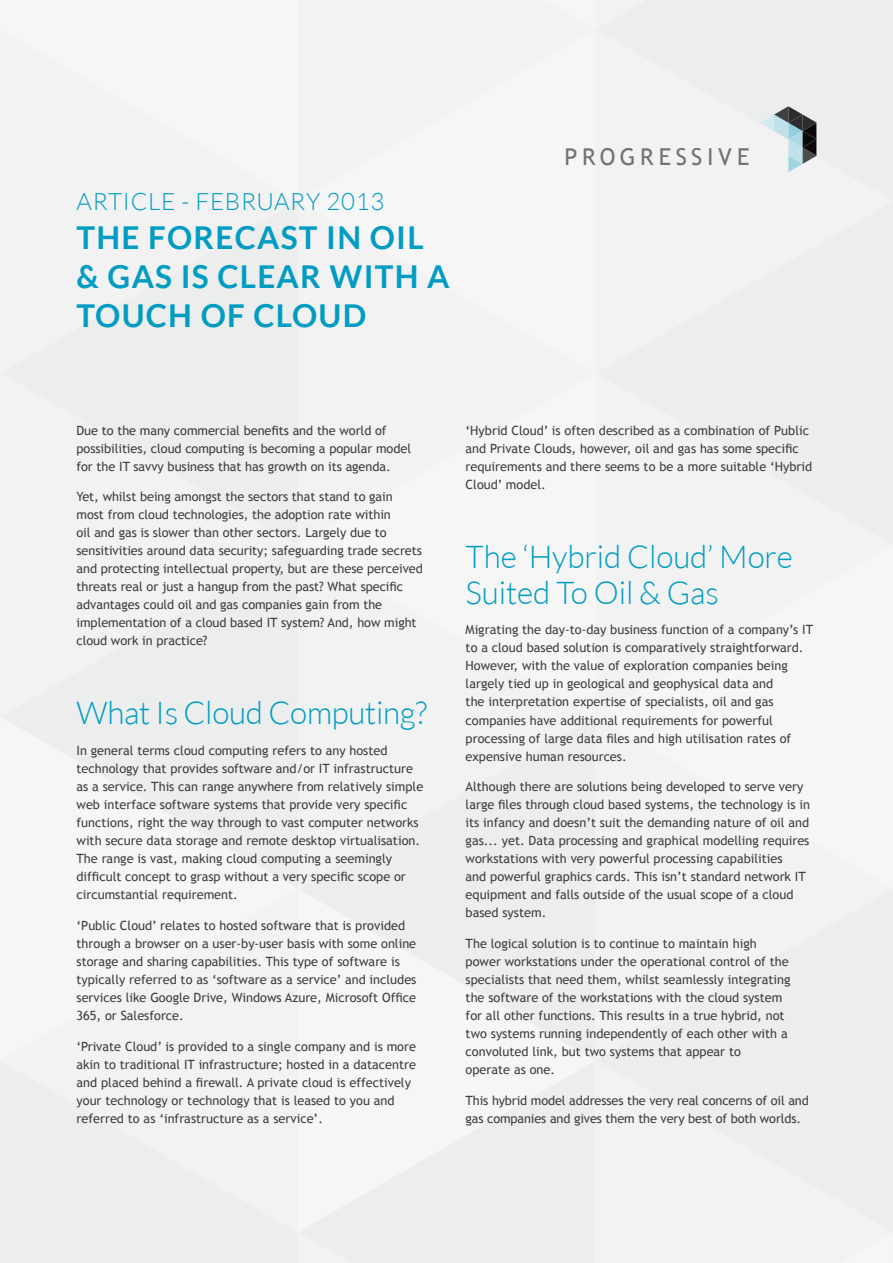
<style>
.page{position:relative;width:893px;height:1263px;background:#fff}
.page>*{position:absolute;margin:0;border:0;box-sizing:border-box;transform-origin:0 0}
.t1{font:300 31.5px/36px "Lato";letter-spacing:-.005em;color:#009cc2}
.t2{font:700 31.5px/39px "Lato";letter-spacing:.04em;color:#009cc2}
.t3{font:300 24px "Lato";letter-spacing:.03em;color:#009cc2}
.t4{font:23.25px "Trebuchet MS";letter-spacing:.2em;color:#717274}
.t5{font:12.75px/18px "Trebuchet MS";color:#3e3d40}
</style>
<div class="page">
<div style="left:373px;top:1232px;width:222px;height:31px;background:#eceded"></div>
<div style="left:298px;top:1232px;width:75px;height:31px;background:#eceded"></div>
<div style="left:595px;top:1060px;width:298px;height:203px;background:#f2f2f3"></div>
<div style="left:595px;top:717px;width:298px;height:343px;background:#f2f2f3"></div>
<div style="left:595px;top:373px;width:298px;height:344px;background:#f2f2f3"></div>
<div style="left:668px;top:0;width:225px;height:29px;background:#eceded"></div>
<div style="left:298px;top:545px;width:297px;height:344px;background:#f2f2f3"></div>
<div style="left:298px;top:201px;width:297px;height:344px;background:#f4f4f5"></div>
<div style="left:595px;top:29px;width:298px;height:344px;background:#f2f2f3"></div>
<div style="left:73px;top:373px;width:225px;height:344px;background:#eceded"></div>
<div style="left:73px;top:29px;width:225px;height:344px;background:#f2f2f3"></div>
<div style="left:595px;top:0;width:73px;height:29px;background:#eceded"></div>
<div style="left:298px;top:0;width:297px;height:201px;background:#f2f2f3"></div>
<div style="left:299px;top:889px;width:296px;height:343px;background:#f2f2f3"></div>
<div style="left:73px;top:1060px;width:225px;height:203px;background:#f2f2f3"></div>
<div style="left:73px;top:717px;width:225px;height:343px;background:#f2f2f3"></div>
<div style="left:0;top:29px;width:73px;height:1234px;background:#f2f2f3"></div>
<svg style="left:760px;top:106px;width:56px;height:66px"></svg>
<h2 class="t3" style="left:77px;top:188px;width:309px">ARTICLE - FEBRUARY 2013</h2>
<h1 class="t2" style="left:77px;top:217px;width:375px">THE FORECAST IN OIL &amp; GAS IS CLEAR WITH A<br>TOUCH OF CLOUD</h1>
<h3 class="t4" style="left:564px;top:143px;width:186px">PROGRESSIVE</h3>
<p class="t5" style="left:77px;top:421px;width:336px">Due to the many commercial benefits and the world of possibilities, cloud computing is becoming a popular model for the IT savvy business that has growth on its agenda.</p>
<p class="t5" style="left:77px;top:488px;width:348px">Yet, whilst being amongst the sectors that stand to gain most from cloud technologies, the adoption rate within<br>oil and gas is slower than other sectors. Largely due to sensitivities around data security; safeguarding trade secrets and protecting intellectual property, but are these perceived threats real or just a hangup from the past? What specific advantages could oil and gas companies gain from the implementation of a cloud based IT system? And, how might cloud work in practice?</p>
<h1 class="t1" style="left:77px;top:695px;width:352px">What Is Cloud Computing?</h1>
<p class="t5" style="left:77px;top:742px;width:348px">In general terms cloud computing refers to any hosted technology that provides software and/or IT infrastructure as a service. This can range anywhere from relatively simple web interface software systems that provide very specific functions, right the way through to vast computer networks with secure data storage and remote desktop virtualisation.<br>The range is vast, making cloud computing a seemingly difficult concept to grasp without a very specific scope or circumstantial requirement.</p>
<p class="t5" style="left:77px;top:917px;width:341px">‘Public Cloud’ relates to hosted software that is provided through a browser on a user-by-user basis with some online storage and sharing capabilities. This type of software is typically referred to as ‘software as a service’ and includes services like Google Drive, Windows Azure, Microsoft Office 365, or Salesforce.</p>
<p class="t5" style="left:77px;top:1037px;width:341px">‘Private Cloud’ is provided to a single company and is more akin to traditional IT infrastructure; hosted in a datacentre and placed behind a firewall. A private cloud is effectively your technology or technology that is leased to you and referred to as ‘infrastructure as a service’.</p>
<p class="t5" style="left:466px;top:421px;width:348px">‘Hybrid Cloud’ is often described as a combination of Public and Private Clouds, however, oil and gas has some specific requirements and there seems to be a more suitable ‘Hybrid Cloud’ model.</p>
<h1 class="t1" style="left:466px;top:538px;width:329px">The ‘Hybrid Cloud’ More<br>Suited To Oil &amp; Gas</h1>
<p class="t5" style="left:466px;top:621px;width:349px">Migrating the day-to-day business function of a company’s IT to a cloud based solution is comparatively straightforward.<br>However, with the value of exploration companies being largely tied up in geological and geophysical data and<br>the interpretation expertise of specialists, oil and gas companies have additional requirements for powerful processing of large data files and high utilisation rates of expensive human resources.</p>
<p class="t5" style="left:466px;top:778px;width:346px">Although there are solutions being developed to serve very large files through cloud based systems, the technology is in its infancy and doesn’t suit the demanding nature of oil and gas... yet. Data processing and graphical modelling requires workstations with very powerful processing capabilities<br>and powerful graphics cards. This isn’t standard network IT equipment and falls outside of the usual scope of a cloud based system.</p>
<p class="t5" style="left:466px;top:935px;width:326px">The logical solution is to continue to maintain high power workstations under the operational control of the specialists that need them, whilst seamlessly integrating the software of the workstations with the cloud system for all other functions. This results in a true hybrid, not two systems running independently of each other with a convoluted link, but two systems that appear to<br>operate as one.</p>
<p class="t5" style="left:466px;top:1091px;width:345px">This hybrid model addresses the very real concerns of oil and gas companies and gives them the very best of both worlds.</p>
</div>
